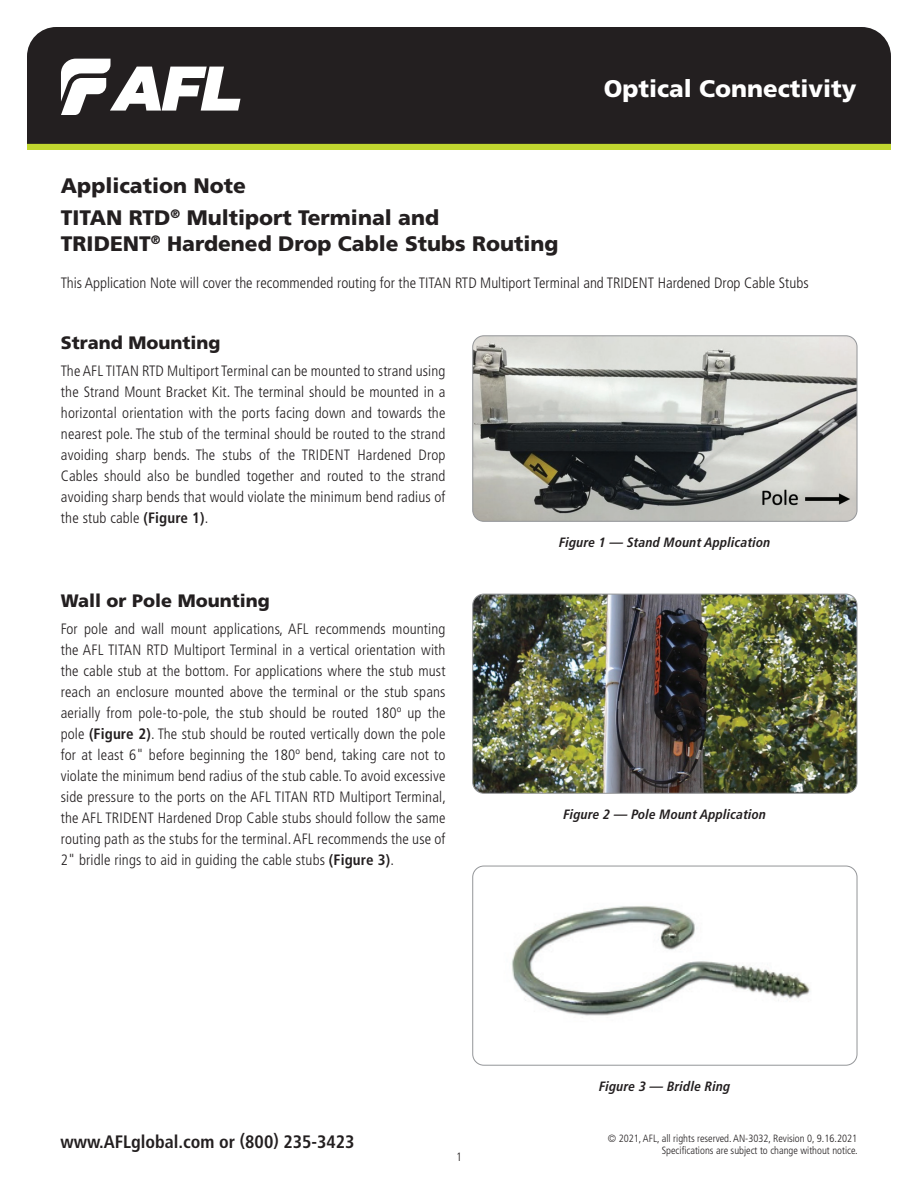
<style>
.page{position:relative;width:918px;height:1188px;background:#fff}
.page>*{position:absolute;margin:0;border:0;box-sizing:border-box;transform-origin:0 0}
.t1{font:900 24px "Frutiger LT Std";color:#fff}
.t2{font:900 21px/32.2px "Frutiger LT Std";color:#231f20}
.t3{font:700 condensed 18px "Frutiger LT Std";color:#231f20}
.t4{font:900 18px "Frutiger LT Std";color:#231f20}
.t5{font:300 condensed 15px/21px "Frutiger LT Std";color:#231f20;text-align:justify}
.t6{font:italic 700 condensed 13.5px "Frutiger LT Pro";letter-spacing:.01em;color:#231f20}
.t7{font:300 condensed 12px "Frutiger LT Std";color:#231f20}
.t8{font:300 condensed 10.5px/12px "Frutiger LT Std";color:#231f20;text-align:right}
.s1{font-weight:700}
</style>
<div class="page">
<div style="left:27px;top:132px;width:864px;height:18px;background:#c1d72f"></div>
<div style="left:27px;top:27px;width:864px;height:117px;background:#231f20"></div>
<svg style="left:61px;top:59px;width:179px;height:56px"></svg>
<img style="left:473px;top:336px;width:384px;height:185px">
<div style="left:473px;top:336px;width:384px;height:186px;border:1px solid #939598;border-radius:11px"></div>
<img style="left:473px;top:594px;width:384px;height:199px">
<div style="left:473px;top:594px;width:384px;height:199px;border:1px solid #939598;border-radius:11px"></div>
<img style="left:511px;top:906px;width:300px;height:110px">
<div style="left:473px;top:866px;width:384px;height:199px;border:1px solid #939598;border-radius:11px"></div>
<h1 class="t1" style="left:604px;top:74px;width:254px">Optical Connectivity</h1>
<h2 class="t2" style="left:61px;top:169px;width:380px">Application Note<br>TITAN RTD<sup>®</sup> Multiport Terminal and</h2>
<h2 class="t2" style="left:61px;top:227px;width:499px">TRIDENT<sup>®</sup> Hardened Drop Cable Stubs Routing</h2>
<p class="t5" style="left:61px;top:272px;width:749px">This Application Note will cover the recommended routing for the TITAN RTD Multiport Terminal and TRIDENT Hardened Drop Cable Stubs</p>
<p class="t4" style="left:61px;top:332px;width:161px">Strand Mounting</p>
<p class="t5" style="left:61px;top:361px;width:386px">The AFL TITAN RTD Multiport Terminal can be mounted to strand using the Strand Mount Bracket Kit. The terminal should be mounted in a horizontal orientation with the ports facing down and towards the nearest pole. The stub of the terminal should be routed to the strand avoiding sharp bends. The stubs of the TRIDENT Hardened Drop Cables should also be bundled together and routed to the strand avoiding sharp bends that would violate the minimum bend radius of the stub cable <span class="s1">(Figure 1)</span>.</p>
<p class="t4" style="left:61px;top:590px;width:210px">Wall or Pole Mounting</p>
<p class="t5" style="left:61px;top:619px;width:387px">For pole and wall mount applications, AFL recommends mounting the AFL TITAN RTD Multiport Terminal in a vertical orientation with the cable stub at the bottom. For applications where the stub must reach an enclosure mounted above the terminal or the stub spans aerially from pole-to-pole, the stub should be routed 180º up the pole <span class="s1">(Figure 2)</span>. The stub should be routed vertically down the pole for at least 6" before beginning the 180º bend, taking care not to violate the minimum bend radius of the stub cable. To avoid excessive side pressure to the ports on the AFL TITAN RTD Multiport Terminal, the AFL TRIDENT Hardened Drop Cable stubs should follow the same routing path as the stubs for the terminal. AFL recommends the use of 2" bridle rings to aid in guiding the cable stubs <span class="s1">(Figure 3)</span>.</p>
<p class="t6" style="left:559px;top:534px;width:213px">Figure 1 — Stand Mount Application</p>
<p class="t6" style="left:563px;top:806px;width:204px">Figure 2 — Pole Mount Application</p>
<p class="t6" style="left:599px;top:1078px;width:133px">Figure 3 — Bridle Ring</p>
<p class="t3" style="left:60px;top:1131px;width:296px">www.AFLglobal.com or (800) 235-3423</p>
<p class="t8" style="left:608px;top:1132px;width:251px">© 2021, AFL, all rights reserved. AN-3032, Revision 0, 9.16.2021<br>Specifications are subject to change without notice.</p>
<p class="t7" style="left:456px;top:1150px;width:7px">1</p>
</div>
